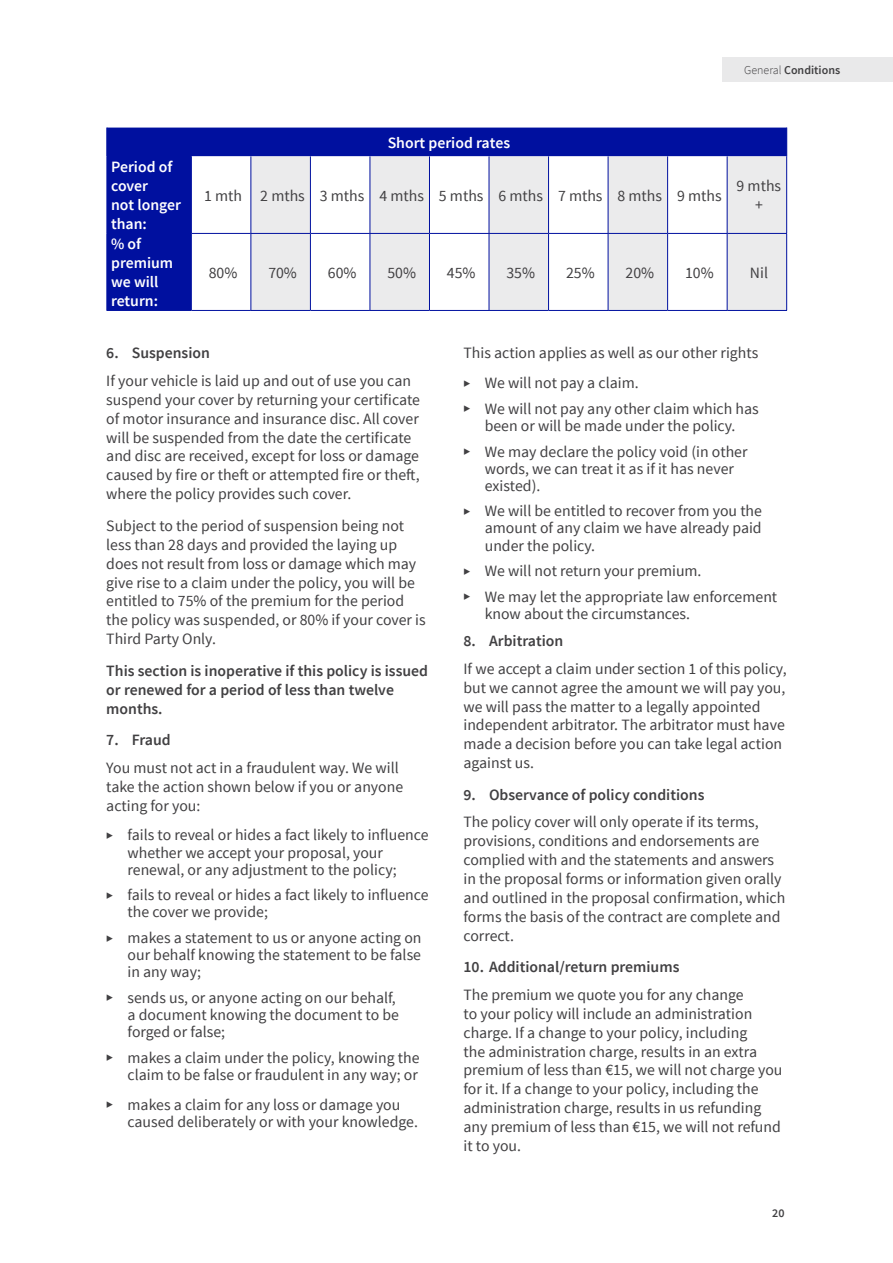
<style>
.page{position:relative;width:893px;height:1263px;background:#fff}
.page>*{position:absolute;margin:0;border:0;box-sizing:border-box;transform-origin:0 0}
.t1{font:15.75px/18.9px "Source Sans Pro";color:#414042}
.t2{font:600 15.75px/18.9px "Source Sans Pro";color:#414042}
.t3{font:600 15.75px/18.9px "Source Sans Pro";color:#fff}
.t4{font:600 12px "Source Sans Pro";color:#414042}
.s1{font-weight:300}
.s2{font-size:12px}
</style>
<div class="page">
<div style="left:107px;top:128px;width:679px;height:182px;background:#00109f"></div>
<div style="left:107px;top:156px;width:84px;height:77px;background:#00109f"></div>
<div style="left:728px;top:156px;width:58px;height:154px;background:#ebebec"></div>
<svg style="left:192px;top:156px;width:535px;height:154px"></svg>
<svg style="left:106px;top:128px;width:1px;height:28px"></svg>
<svg style="left:786px;top:128px;width:1px;height:28px"></svg>
<hr style="left:106px;top:156px;width:1px;height:77px;background:#00109f">
<hr style="left:106px;top:233px;width:85px;height:1px;background:#00109f">
<hr style="left:106px;top:234px;width:1px;height:76px;background:#00109f">
<hr style="left:106px;top:310px;width:85px;height:1px;background:#00109f">
<hr style="left:191px;top:156px;width:1px;height:77px;background:#00109f">
<hr style="left:727px;top:156px;width:1px;height:77px;background:#00109f">
<hr style="left:786px;top:156px;width:1px;height:77px;background:#00109f">
<hr style="left:191px;top:234px;width:1px;height:76px;background:#00109f">
<hr style="left:727px;top:233px;width:60px;height:1px;background:#00109f">
<hr style="left:727px;top:234px;width:1px;height:76px;background:#00109f">
<hr style="left:786px;top:234px;width:1px;height:76px;background:#00109f">
<hr style="left:727px;top:310px;width:60px;height:1px;background:#00109f">
<hr style="left:250px;top:156px;width:1px;height:77px;background:#00109f">
<hr style="left:310px;top:156px;width:1px;height:77px;background:#00109f">
<hr style="left:370px;top:156px;width:1px;height:77px;background:#00109f">
<hr style="left:429px;top:156px;width:1px;height:77px;background:#00109f">
<hr style="left:489px;top:156px;width:1px;height:77px;background:#00109f">
<hr style="left:548px;top:156px;width:1px;height:77px;background:#00109f">
<hr style="left:608px;top:156px;width:1px;height:77px;background:#00109f">
<hr style="left:667px;top:156px;width:1px;height:77px;background:#00109f">
<hr style="left:191px;top:233px;width:60px;height:1px;background:#00109f">
<hr style="left:191px;top:310px;width:60px;height:1px;background:#00109f">
<hr style="left:250px;top:234px;width:1px;height:76px;background:#00109f">
<hr style="left:251px;top:233px;width:59px;height:1px;background:#00109f">
<hr style="left:310px;top:233px;width:60px;height:1px;background:#00109f">
<hr style="left:370px;top:233px;width:59px;height:1px;background:#00109f">
<hr style="left:429px;top:233px;width:60px;height:1px;background:#00109f">
<hr style="left:489px;top:233px;width:60px;height:1px;background:#00109f">
<hr style="left:549px;top:233px;width:59px;height:1px;background:#00109f">
<hr style="left:608px;top:233px;width:60px;height:1px;background:#00109f">
<hr style="left:310px;top:234px;width:1px;height:76px;background:#00109f">
<hr style="left:370px;top:234px;width:1px;height:76px;background:#00109f">
<hr style="left:429px;top:234px;width:1px;height:76px;background:#00109f">
<hr style="left:489px;top:234px;width:1px;height:76px;background:#00109f">
<hr style="left:548px;top:234px;width:1px;height:76px;background:#00109f">
<hr style="left:608px;top:234px;width:1px;height:76px;background:#00109f">
<hr style="left:251px;top:310px;width:59px;height:1px;background:#00109f">
<hr style="left:310px;top:310px;width:60px;height:1px;background:#00109f">
<hr style="left:370px;top:310px;width:59px;height:1px;background:#00109f">
<hr style="left:429px;top:310px;width:60px;height:1px;background:#00109f">
<hr style="left:489px;top:310px;width:60px;height:1px;background:#00109f">
<hr style="left:549px;top:310px;width:59px;height:1px;background:#00109f">
<hr style="left:608px;top:310px;width:60px;height:1px;background:#00109f">
<hr style="left:667px;top:234px;width:1px;height:76px;background:#00109f">
<hr style="left:668px;top:233px;width:59px;height:1px;background:#00109f">
<hr style="left:668px;top:310px;width:59px;height:1px;background:#00109f">
<div style="left:723px;top:57px;width:170px;height:24px;background:#e9e9ea"></div>
<p class="t4" style="left:744px;top:62px;width:98px"><span class="s1">General</span> Conditions</p>
<p class="t3" style="left:111px;top:158px;width:71px">Period of cover<br>not longer than:</p>
<p class="t3" style="left:111px;top:235px;width:64px">% of premium we will return:</p>
<p class="t3" style="left:388px;top:134px;width:124px">Short period rates</p>
<p class="t1" style="left:204px;top:186px;width:519px">1 mth 2 mths 3 mths 4 mths 5 mths 6 mths 7 mths 8 mths 9 mths</p>
<p class="t1" style="left:737px;top:177px;width:46px;text-align:center">9 mths +</p>
<p class="t1" style="left:209px;top:263px;width:30px">80%</p>
<p class="t1" style="left:268px;top:263px;width:30px">70%</p>
<p class="t1" style="left:328px;top:263px;width:30px">60%</p>
<p class="t1" style="left:387px;top:263px;width:30px">50%</p>
<p class="t1" style="left:447px;top:263px;width:30px">45%</p>
<p class="t1" style="left:506px;top:263px;width:30px">35%</p>
<p class="t1" style="left:566px;top:263px;width:30px">25%</p>
<p class="t1" style="left:626px;top:263px;width:30px">20%</p>
<p class="t1" style="left:685px;top:263px;width:30px">10%</p>
<p class="t1" style="left:750px;top:263px;width:20px">Nil</p>
<p class="t2" style="left:106px;top:344px;width:105px">6. Suspension</p>
<p class="t1" style="left:106px;top:371px;width:315px">If your vehicle is laid up and out of use you can suspend your cover by returning your certificate of motor insurance and insurance disc. All cover will be suspended from the date the certificate and disc are received, except for loss or damage caused by fire or theft or attempted fire or theft, where the policy provides such cover.</p>
<p class="t1" style="left:106px;top:516px;width:321px">Subject to the period of suspension being not less than 28 days and provided the laying up does not result from loss or damage which may give rise to a claim under the policy, you will be entitled to 75% of the premium for the period the policy was suspended, or 80% if your cover is Third Party Only.</p>
<p class="t2" style="left:106px;top:662px;width:323px">This section is inoperative if this policy is issued or renewed for a period of less than twelve months.</p>
<p class="t2" style="left:106px;top:731px;width:66px">7. Fraud</p>
<p class="t1" style="left:106px;top:758px;width:298px">You must not act in a fraudulent way. We will take the action shown below if you or anyone acting for you:</p>
<p class="t1" style="left:128px;top:827px;width:302px;line-height:17.1px;text-indent:-21px"><span class="s2">▶</span> fails to reveal or hides a fact likely to influence whether we accept your proposal, your renewal, or any adjustment to the policy;</p>
<p class="t1" style="left:128px;top:887px;width:302px;line-height:17.1px;text-indent:-21px"><span class="s2">▶</span> fails to reveal or hides a fact likely to influence the cover we provide;</p>
<p class="t1" style="left:128px;top:929px;width:296px;line-height:17.1px;text-align:justify;text-indent:-21px"><span class="s2">▶</span> makes a statement to us or anyone acting on our behalf knowing the statement to be false in any way;</p>
<p class="t1" style="left:128px;top:989px;width:273px;line-height:17.1px;text-indent:-21px"><span class="s2">▶</span> sends us, or anyone acting on our behalf, a document knowing the document to be forged or false;</p>
<p class="t1" style="left:106px;top:1049px;width:315px;line-height:17.1px;text-align:right"><span class="s2">▶</span> makes a claim under the policy, knowing the claim to be false or fraudulent in any way; or</p>
<p class="t1" style="left:128px;top:1096px;width:292px;line-height:17.1px;text-indent:-21px"><span class="s2">▶</span> makes a claim for any loss or damage you caused deliberately or with your knowledge.</p>
<p class="t1" style="left:463px;top:338px;width:296px;line-height:29.8px">This action applies as well as our other rights <span class="s2">▶</span> We will not pay a claim.</p>
<p class="t1" style="left:463px;top:400px;width:297px;line-height:17.1px;text-align:center"><span class="s2">▶</span> We will not pay any other claim which has been or will be made under the policy.</p>
<p class="t1" style="left:485px;top:443px;width:264px;line-height:17.1px;text-indent:-21px"><span class="s2">▶</span> We may declare the policy void (in other words, we can treat it as if it has never existed).</p>
<p class="t1" style="left:485px;top:503px;width:279px;line-height:17.1px;text-align:justify;text-indent:-21px"><span class="s2">▶</span> We will be entitled to recover from you the amount of any claim we have already paid under the policy.</p>
<p class="t1" style="left:463px;top:558px;width:315px;line-height:25.7px"><span class="s2">▶</span> We will not return your premium.<br><span class="s2">▶</span> We may let the appropriate law enforcement</p>
<p class="t1" style="left:485px;top:604px;width:207px">know about the circumstances.</p>
<p class="t2" style="left:463px;top:632px;width:101px">8. Arbitration</p>
<p class="t1" style="left:463px;top:659px;width:325px">If we accept a claim under section 1 of this policy, but we cannot agree the amount we will pay you, we will pass the matter to a legally appointed independent arbitrator. The arbitrator must have made a decision before you can take legal action against us.</p>
<p class="t2" style="left:463px;top:786px;width:242px">9. Observance of policy conditions</p>
<p class="t1" style="left:463px;top:813px;width:323px">The policy cover will only operate if its terms, provisions, conditions and endorsements are complied with and the statements and answers in the proposal forms or information given orally and outlined in the proposal confirmation, which forms the basis of the contract are complete and correct.</p>
<p class="t2" style="left:463px;top:958px;width:217px">10. Additional/return premiums</p>
<p class="t1" style="left:463px;top:985px;width:320px">The premium we quote you for any change<br>to your policy will include an administration charge. If a change to your policy, including<br>the administration charge, results in an extra premium of less than €15, we will not charge you for it. If a change to your policy, including the administration charge, results in us refunding any premium of less than €15, we will not refund it to you.</p>
<p class="t4" style="left:772px;top:1206px;width:14px">20</p>
</div>
